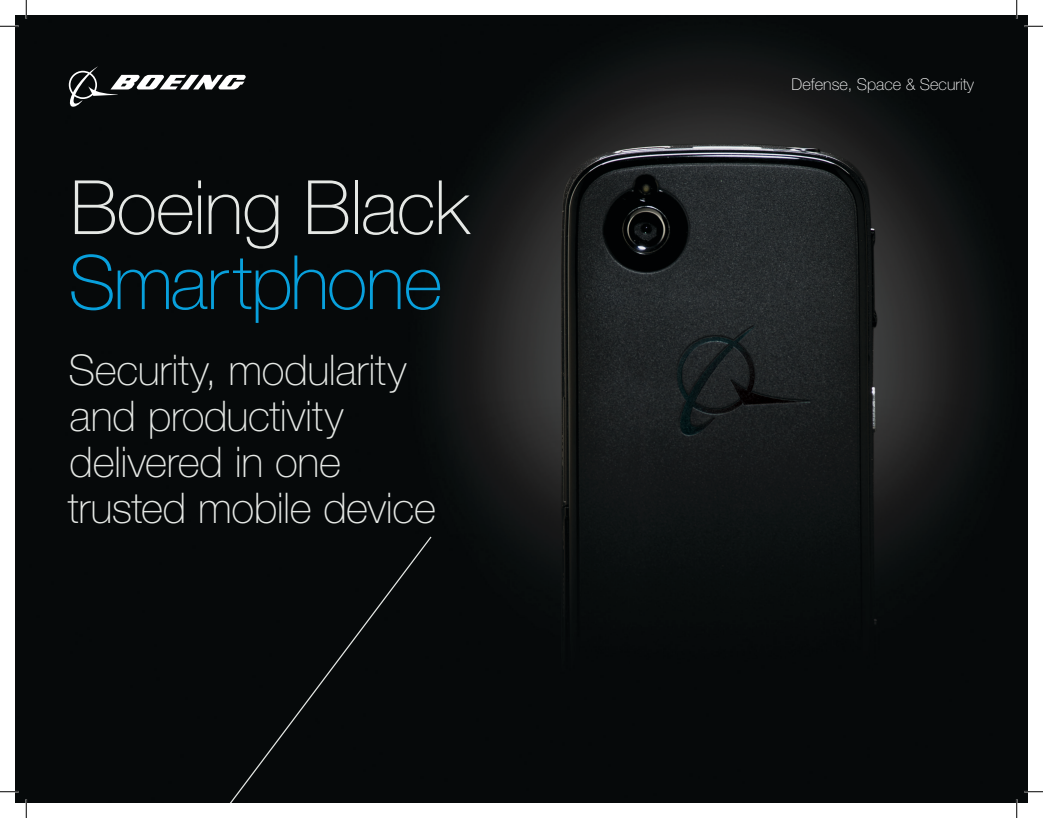
<style>
.page{position:relative;width:1043px;height:818px;background:#fff}
.page>*{position:absolute;margin:0;border:0;box-sizing:border-box;transform-origin:0 0}
.t1{font:100 75px/75px "Helvetica Neue LT Std";letter-spacing:-.02em;color:#e5e8e5}
.t2{font:100 42.38px/45.8px "Helvetica Neue LT Std";letter-spacing:-.01em;color:#e5e8e5}
.Product_Name-Front{font:100 16.25px "Helvetica Neue LT Std";color:#fff}
.s1{color:#08a0dc}
</style>
<div class="page">
<img style="left:15px;top:15px;width:1013px;height:787px">
<svg style="left:69px;top:66px;width:177px;height:42px"></svg>
<div style="left:192px;top:535px;width:241px;height:267px;background:#06090a"></div>
<svg style="left:0;top:25px;width:19px;height:2px"></svg>
<svg style="left:1024px;top:25px;width:18px;height:2px"></svg>
<svg style="left:0;top:790px;width:19px;height:2px"></svg>
<svg style="left:1024px;top:790px;width:18px;height:2px"></svg>
<svg style="left:25px;top:0;width:2px;height:19px"></svg>
<svg style="left:25px;top:799px;width:2px;height:19px"></svg>
<svg style="left:1015px;top:0;width:2px;height:19px"></svg>
<svg style="left:1015px;top:799px;width:2px;height:19px"></svg>
<p class="t1" style="left:68px;top:170px;width:402px">Boeing Black<br><span class="s1">Smartphone</span></p>
<p class="t2" style="left:68px;top:347px;width:370px">Security, modularity and productivity delivered in one trusted mobile device</p>
<p class="Product_Name-Front" style="left:791px;top:74px;width:184px">Defense, Space &amp; Security</p>
</div>
